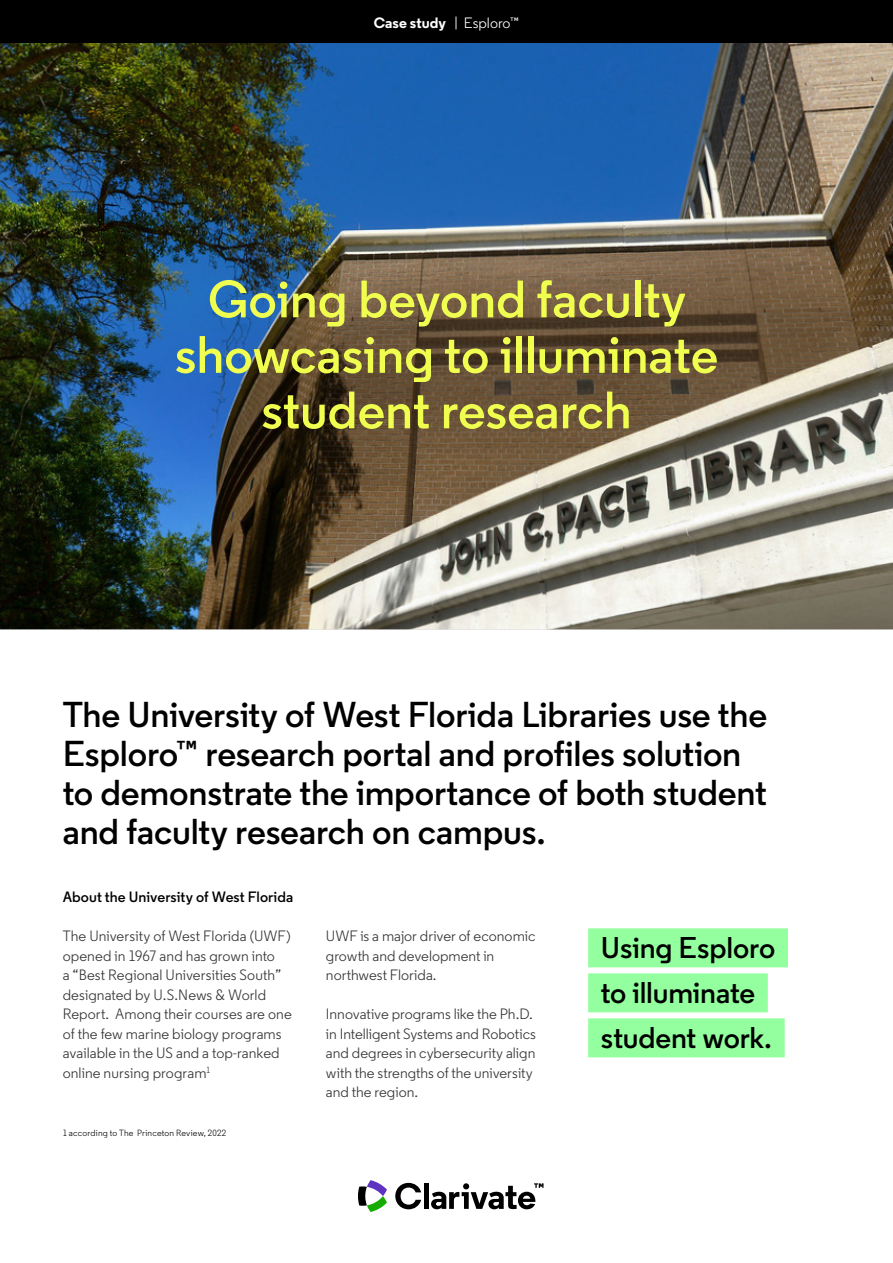
<style>
.page{position:relative;width:893px;height:1263px;background:#fff}
.page>*{position:absolute;margin:0;border:0;box-sizing:border-box;transform-origin:0 0}
.t1{font:600 52.5px/55.5px "Regular Clarivate";color:#f0fe4f;text-align:center}
.t2{font:600 36px/39px "Regular Clarivate";letter-spacing:-.005em;color:#000}
.t3{font:600 30px/45px "Regular Clarivate";letter-spacing:-.005em;color:#000}
.t4{font:15px/19.5px "Regular Clarivate";color:#333}
.t5{font:600 15px "Regular Clarivate";letter-spacing:.005em;color:#000}
.t6{font:700 15px "Regular Clarivate";color:#fff}
.t7{font:9px "Regular Clarivate";letter-spacing:.02em;color:#000}
.s1{font-weight:400}
</style>
<div class="page">
<img style="left:0;top:43px;width:893px;height:586px">
<div style="left:0;top:0;width:893px;height:43px;background:#000"></div>
<svg style="left:358px;top:1180px;width:29px;height:32px"></svg>
<svg style="left:395px;top:1183px;width:26px;height:26px"></svg>
<hr style="left:424px;top:1183px;width:4px;height:26px;background:#000">
<svg style="left:431px;top:1183px;width:112px;height:26px"></svg>
<div style="left:588px;top:928px;width:200px;height:39px;background:#93ff9e"></div>
<div style="left:588px;top:973px;width:180px;height:39px;background:#93ff9e"></div>
<div style="left:588px;top:1018px;width:197px;height:39px;background:#93ff9e"></div>
<p class="t6" style="left:374px;top:13px;width:147px">Case study <span class="s1">| Esploro™</span></p>
<h1 class="t1" style="left:175px;top:271px;width:545px">Going beyond faculty showcasing to illuminate student research</h1>
<h2 class="t2" style="left:63px;top:694px;width:706px">The University of West Florida Libraries use the Esploro™ research portal and profiles solution to demonstrate the importance of both student and faculty research on campus.</h2>
<p class="t5" style="left:63px;top:887px;width:232px">About the University of West Florida</p>
<p class="t4" style="left:63px;top:926px;width:231px">The University of West Florida (UWF) opened in 1967 and has grown into<br>a “Best Regional Universities South” designated by U.S.News &amp; World Report. Among their courses are one of the few marine biology programs available in the US and a top-ranked online nursing program<sup>1</sup></p>
<p class="t7" style="left:63px;top:1128px;width:165px">1 according to The Princeton Review, 2022</p>
<p class="t4" style="left:326px;top:926px;width:211px">UWF is a major driver of economic growth and development in northwest Florida.</p>
<p class="t4" style="left:326px;top:1004px;width:211px">Innovative programs like the Ph.D. in Intelligent Systems and Robotics and degrees in cybersecurity align with the strengths of the university and the region.</p>
<h3 class="t3" style="left:601px;top:925px;width:176px">Using Esploro to illuminate student work.</h3>
</div>
